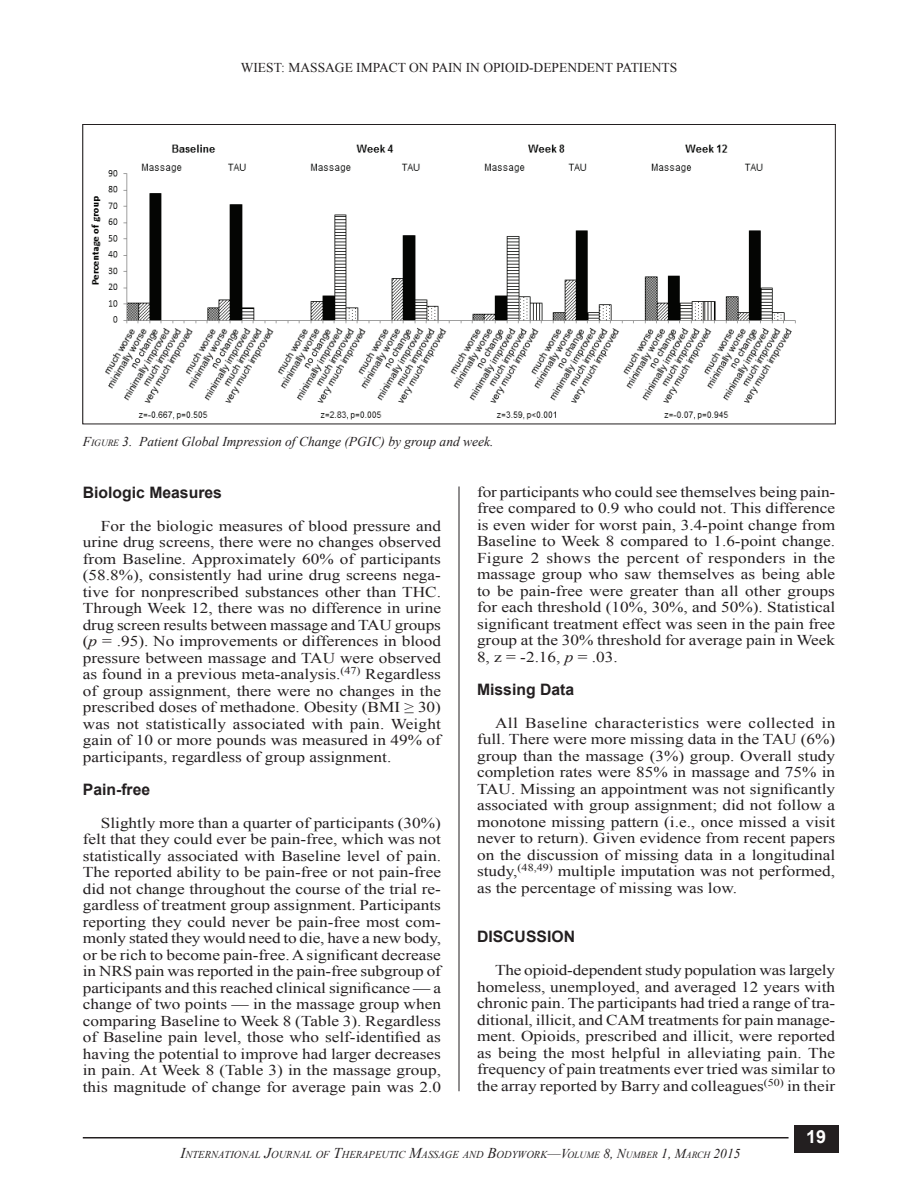
<style>
.page{position:relative;width:918px;height:1188px;background:#fff}
.page>*{position:absolute;margin:0;border:0;box-sizing:border-box;transform-origin:0 0}
.t1{font:700 18px "Arial";color:#fff}
.t2{font:700 15.75px "Arial";color:#231f20}
.t3{font:15px/16.5px "Times New Roman";color:#231f20;text-align:justify;scale:1.15 1}
.t4{font:italic 13.5px "Times New Roman";color:#231f20}
.t5{font:13.5px "Times New Roman";color:#231f20}
.t6{font:italic 10.5px "Times New Roman";color:#231f20}
.s1{font-size:9.45px}
.s2{font-style:italic}
.s3{font-size:15px}
.s4{font-size:13.5px}
</style>
<div class="page">
<div style="left:795px;top:1125px;width:44px;height:28px;background:#231f20"></div>
<hr style="left:83px;top:1137px;width:706px;height:1px;background:#231f20">
<hr style="left:459px;top:486px;width:1px;height:605px;background:#231f20">
<img style="left:91px;top:144px;width:705px;height:276px">
<p class="t5" style="left:241px;top:59px;width:438px">WIEST: MASSAGE IMPACT ON PAIN IN OPIOID-DEPENDENT PATIENTS</p>
<p class="t4" style="left:83px;top:432px;width:412px">F<span class="s1">IGURE</span> 3. Patient Global Impression of Change (PGIC) by group and week.</p>
<p class="t2" style="left:83px;top:482px;width:141px">Biologic Measures</p>
<p class="t3" style="left:83px;top:517px;width:313px;text-indent:18px">For the biologic measures of blood pressure and urine drug screens, there were no changes observed from Baseline. Approximately 60% of participants (58.8%), consistently had urine drug screens nega&shy;tive for nonprescribed substances other than THC.<br>Through Week 12, there was no difference in urine drug screen results between massage and TAU groups (<span class="s2">p</span> = .95). No improvements or differences in blood pressure between massage and TAU were observed as found in a previous meta-analysis.<sup>(47)</sup> Regardless of group assignment, there were no changes in the prescribed doses of methadone. Obesity (BMI ≥ 30) was not statistically associated with pain. Weight gain of 10 or more pounds was measured in 49% of participants, regardless of group assignment.</p>
<p class="t2" style="left:83px;top:779px;width:69px">Pain-free</p>
<p class="t3" style="left:83px;top:814px;width:313px;text-indent:18px">Slightly more than a quarter of participants (30%) felt that they could ever be pain-free, which was not statistically associated with Baseline level of pain.<br>The reported ability to be pain-free or not pain-free did not change throughout the course of the trial re&shy;gardless of treatment group assignment. Participants reporting they could never be pain-free most com&shy;monly stated they would need to die, have a new body, or be rich to become pain-free. A significant decrease in NRS pain was reported in the pain-free subgroup of participants and this reached clinical significance — a change of two points — in the massage group when comparing Baseline to Week 8 (Table 3). Regardless of Baseline pain level, those who self-identified as having the potential to improve had larger decreases in pain. At Week 8 (Table 3) in the massage group, this magnitude of change for average pain was 2.0</p>
<p class="t3" style="left:477px;top:483px;width:313px">for participants who could see themselves being pain&shy;free compared to 0.9 who could not. This difference is even wider for worst pain, 3.4-point change from Baseline to Week 8 compared to 1.6-point change.<br>Figure 2 shows the percent of responders in the massage group who saw themselves as being able to be pain-free were greater than all other groups for each threshold (10%, 30%, and 50%). Statistical significant treatment effect was seen in the pain free group at the 30% threshold for average pain in Week 8, z = -2.16, <span class="s2">p</span> = .03.</p>
<p class="t2" style="left:477px;top:679px;width:99px">Missing Data</p>
<p class="t3" style="left:477px;top:714px;width:313px;text-indent:18px">All Baseline characteristics were collected in full. There were more missing data in the TAU (6%) group than the massage (3%) group. Overall study completion rates were 85% in massage and 75% in TAU. Missing an appointment was not significantly associated with group assignment; did not follow a monotone missing pattern (i.e., once missed a visit never to return). Given evidence from recent papers on the discussion of missing data in a longitudinal study,<sup>(48,49)</sup> multiple imputation was not performed, as the percentage of missing was low.</p>
<p class="t2" style="left:477px;top:926px;width:49px">DISCUSSION</p>
<p class="t3" style="left:477px;top:962px;width:313px;text-indent:18px">The opioid-dependent study population was largely homeless, unemployed, and averaged 12 years with chronic pain. The participants had tried a range of tra&shy;ditional, illicit, and CAM treatments for pain manage&shy;ment. Opioids, prescribed and illicit, were reported as being the most helpful in alleviating pain. The frequency of pain treatments ever tried was similar to the array reported by Barry and colleagues<sup>(50)</sup> in their</p>
<p class="t1" style="left:806px;top:1124px;width:22px">19</p>
<p class="t6" style="left:180px;top:1147px;width:562px"><span class="s3">I</span>NTERNATIONAL <span class="s3">J</span>OURNAL OF <span class="s3">T</span>HERAPEUTIC <span class="s3">M</span>ASSAGE AND <span class="s3">B</span>ODYWORK<span class="s3">—</span><span class="s4">V</span><span class="s1">OLUME</span> <span class="s4">8, N</span><span class="s1">UMBER</span> <span class="s4">1, M</span><span class="s1">ARCH</span> <span class="s4">2015</span></p>
</div>
